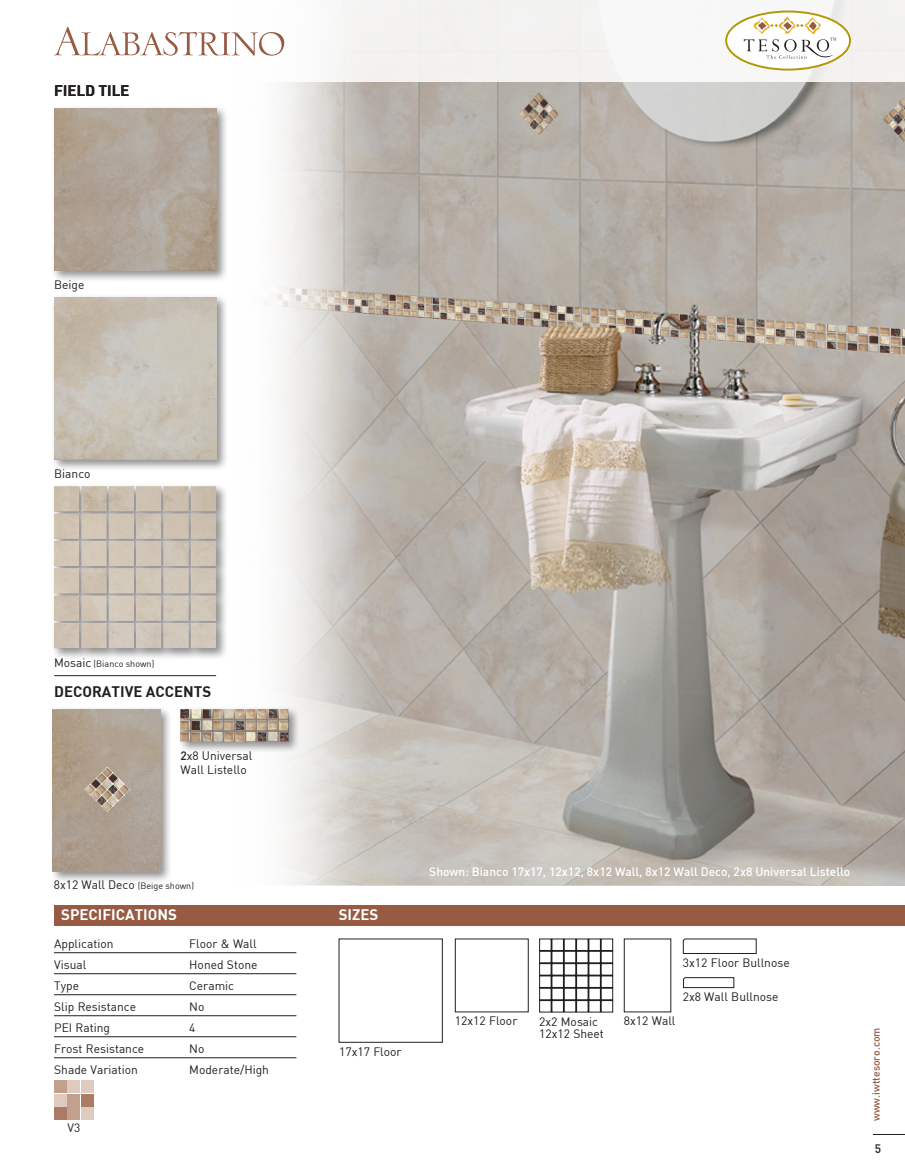
<style>
.page{position:relative;width:905px;height:1175px;background:#fff}
.page>*{position:absolute;margin:0;border:0;box-sizing:border-box;transform-origin:0 0}
.t1{font:54px "Serlio LT Std";letter-spacing:-.05em;color:#975b44}
.t2{font:700 15px "DIN";color:#231f20}
.t3{font:700 15px "DIN";color:#fff}
.t4{font:12px/14.4px "DIN";color:#231f20}
.t5{font:500 12px "DIN";color:#fff}
.t6{font:500 12px "DIN";color:#231f20}
.t7{font:500 10.5px "DIN";color:#975b44}
.t8{font:9px "DIN";color:#231f20}
.s1{font-size:12px}
.s2{font-weight:500}
.s3{font-size:9px}
</style>
<div class="page">
<div style="left:54px;top:904px;width:850px;height:21px;background:#975b44"></div>
<img style="left:393px;top:81px;width:511px;height:804px">
<img style="left:54px;top:81px;width:339px;height:805px">
<div style="left:0;top:0;width:904px;height:81px;background:#f8f8f7"></div>
<div style="left:54px;top:1107px;width:13px;height:12px;background:#ab7b64"></div>
<div style="left:81px;top:1080px;width:13px;height:13px;background:#decabe"></div>
<div style="left:54px;top:1080px;width:13px;height:13px;background:#c3a08d"></div>
<div style="left:67px;top:1093px;width:13px;height:13px;background:#c3a08d"></div>
<div style="left:67px;top:1107px;width:13px;height:12px;background:#c3a08d"></div>
<div style="left:81px;top:1093px;width:13px;height:13px;background:#ab7b64"></div>
<div style="left:67px;top:1080px;width:13px;height:13px;background:#decabe"></div>
<div style="left:54px;top:1093px;width:13px;height:13px;background:#decabe"></div>
<div style="left:81px;top:1107px;width:13px;height:12px;background:#decabe"></div>
<div style="left:51px;top:105px;width:178px;height:178px;background:#231f20;opacity:.5"></div>
<img style="left:54px;top:108px;width:162px;height:162px">
<div style="left:51px;top:294px;width:178px;height:178px;background:#231f20;opacity:.5"></div>
<img style="left:54px;top:297px;width:162px;height:162px">
<div style="left:51px;top:483px;width:178px;height:178px;background:#231f20;opacity:.5"></div>
<img style="left:54px;top:486px;width:162px;height:162px">
<div style="left:50px;top:706px;width:122px;height:177px;background:#231f20;opacity:.5"></div>
<img style="left:52px;top:709px;width:108px;height:162px">
<div style="left:177px;top:706px;width:123px;height:48px;background:#231f20;opacity:.5"></div>
<img style="left:180px;top:709px;width:108px;height:32px">
<hr style="left:54px;top:675px;width:162px;height:1px;background:#231f20">
<svg style="left:682px;top:938px;width:74px;height:16px"></svg>
<svg style="left:683px;top:977px;width:51px;height:11px"></svg>
<div style="left:624px;top:938px;width:47px;height:74px;border:1px solid #231f20"></div>
<svg style="left:539px;top:938px;width:74px;height:74px"></svg>
<svg style="left:725px;top:11px;width:125px;height:60px"></svg>
<hr style="left:54px;top:952px;width:242px;height:1px;background:#231f20">
<hr style="left:54px;top:973px;width:242px;height:1px;background:#231f20">
<hr style="left:54px;top:994px;width:242px;height:1px;background:#231f20">
<hr style="left:54px;top:1015px;width:242px;height:1px;background:#231f20">
<hr style="left:54px;top:1036px;width:242px;height:1px;background:#231f20">
<hr style="left:54px;top:1057px;width:242px;height:1px;background:#231f20">
<hr style="left:872px;top:1134px;width:32px;height:1px;background:#231f20">
<h1 class="t1" style="left:54px;top:15px;width:233px">Alabastrino</h1>
<p class="t2" style="left:54px;top:81px;width:77px">FIELD TILE</p>
<p class="t4" style="left:54px;top:277px;width:32px">Beige</p>
<p class="t4" style="left:54px;top:466px;width:38px">Bianco</p>
<p class="t8" style="left:54px;top:658px;width:102px"><span class="s1">Mosaic</span> (Bianco shown)</p>
<p class="t2" style="left:54px;top:682px;width:159px">DECORATIVE ACCENTS</p>
<p class="t4" style="left:180px;top:747px;width:73px"><span class="s2">2</span>x8 Universal<br>Wall Listello</p>
<p class="t4" style="left:54px;top:877px;width:142px">8x12 Wall Deco <span class="s3">(Beige shown)</span></p>
<p class="t3" style="left:61px;top:904px;width:117px">SPECIFICATIONS</p>
<p class="t4" style="left:54px;top:935px;width:61px">Application</p>
<p class="t4" style="left:189px;top:935px;width:69px">Floor &amp; Wall</p>
<p class="t4" style="left:54px;top:956px;width:34px">Visual</p>
<p class="t4" style="left:189px;top:956px;width:70px">Honed Stone</p>
<p class="t4" style="left:54px;top:977px;width:26px">Type</p>
<p class="t4" style="left:189px;top:977px;width:46px">Ceramic</p>
<p class="t4" style="left:54px;top:998px;width:83px">Slip Resistance</p>
<p class="t4" style="left:189px;top:998px;width:17px">No</p>
<p class="t4" style="left:54px;top:1019px;width:57px">PEI Rating</p>
<p class="t4" style="left:189px;top:1019px;width:8px">4</p>
<p class="t4" style="left:54px;top:1040px;width:92px">Frost Resistance</p>
<p class="t4" style="left:189px;top:1040px;width:17px">No</p>
<p class="t4" style="left:54px;top:1061px;width:85px">Shade Variation</p>
<p class="t4" style="left:189px;top:1061px;width:81px">Moderate/High</p>
<p class="t4" style="left:67px;top:1120px;width:14px">V3</p>
<p class="t3" style="left:338px;top:904px;width:41px">SIZES</p>
<p class="t4" style="left:339px;top:1044px;width:64px">17x17 Floor</p>
<p class="t5" style="left:429px;top:864px;width:422px">Shown: Bianco 17x17, 12x12, 8x12 Wall, 8x12 Wall Deco, 2x8 Universal Listello</p>
<p class="t4" style="left:455px;top:1013px;width:64px">12x12 Floor</p>
<p class="t4" style="left:624px;top:1013px;width:53px">8x12 Wall</p>
<p class="t4" style="left:539px;top:1014px;width:66px;line-height:12.8px">2x2 Mosaic<br>12x12 Sheet</p>
<p class="t4" style="left:683px;top:955px;width:108px">3x12 Floor Bullnose</p>
<p class="t4" style="left:682px;top:989px;width:97px">2x8 Wall Bullnose</p>
<p class="t7" style="left:869px;top:1121px;width:95px;rotate:-90deg">www.iwttesoro.com</p>
<p class="t6" style="left:874px;top:1141px;width:8px">5</p>
</div>
